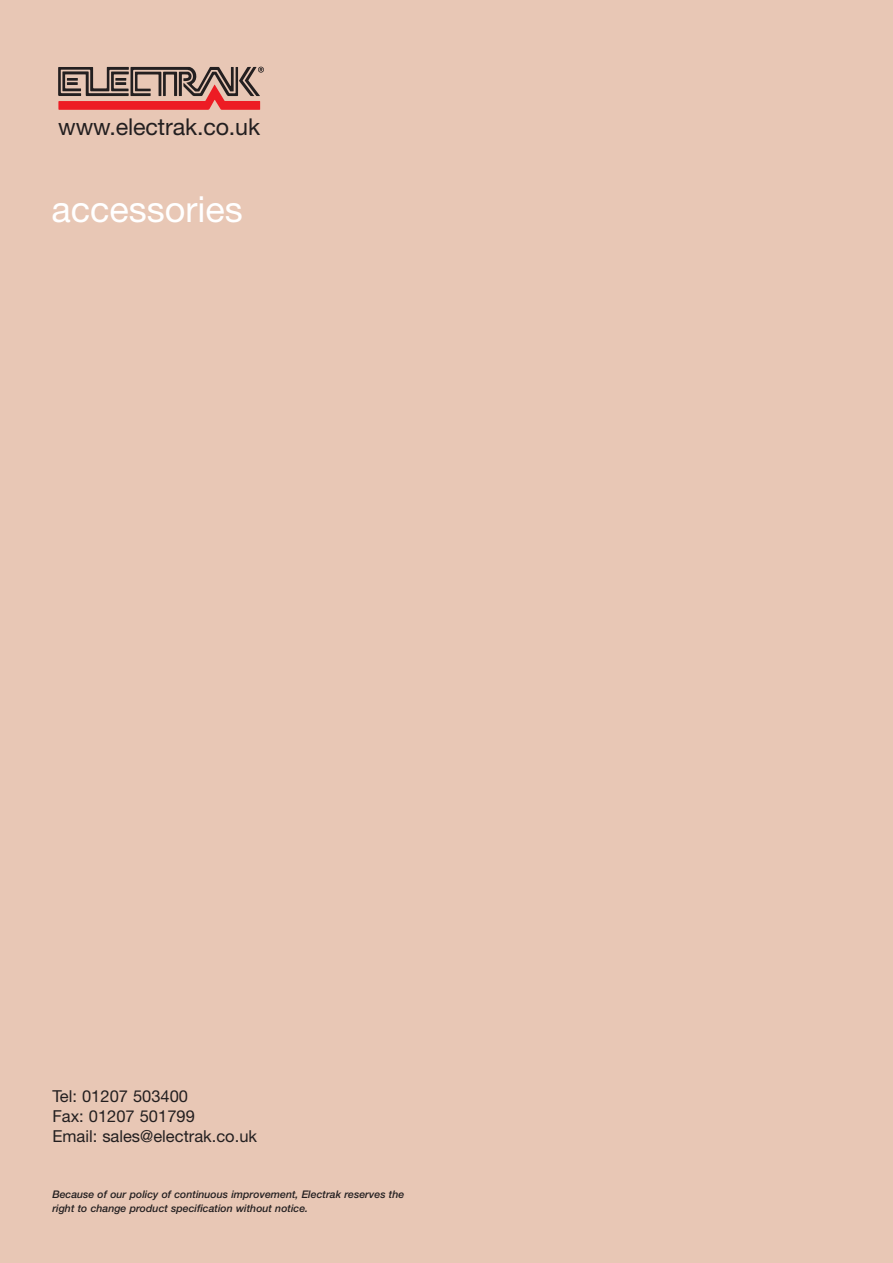
<style>
.page{position:relative;width:893px;height:1263px;background:#fff}
.page>*{position:absolute;margin:0;border:0;box-sizing:border-box;transform-origin:0 0}
.t1{font:36px "Helvetica Neue";color:#fff}
.t2{font:23.25px "Helvetica Neue";letter-spacing:-.005em;color:#231f20}
.t3{font:16.5px/20.2px "Helvetica Neue";color:#231f20}
.t4{font:italic 500 10.5px/13.5px "Helvetica Neue";color:#231f20}
</style>
<div class="page">
<hr style="left:892px;top:0;width:1px;height:1263px;background:#d1d3d4">
<div style="left:0;top:0;width:892px;height:1263px;background:#e8c7b5"></div>
<svg style="left:58px;top:67px;width:206px;height:43px"></svg>
<h2 class="t2" style="left:58px;top:118px;width:203px">www.electrak.co.uk</h2>
<h1 class="t1" style="left:52px;top:196px;width:193px">accessories</h1>
<h3 class="t3" style="left:52px;top:1087px;width:206px">Tel: 01207 503400<br>Fax: 01207 501799<br>Email: sales@electrak.co.uk</h3>
<p class="t4" style="left:52px;top:1189px;width:353px">Because of our policy of continuous improvement, Electrak reserves the right to change product specification without notice.</p>
</div>
